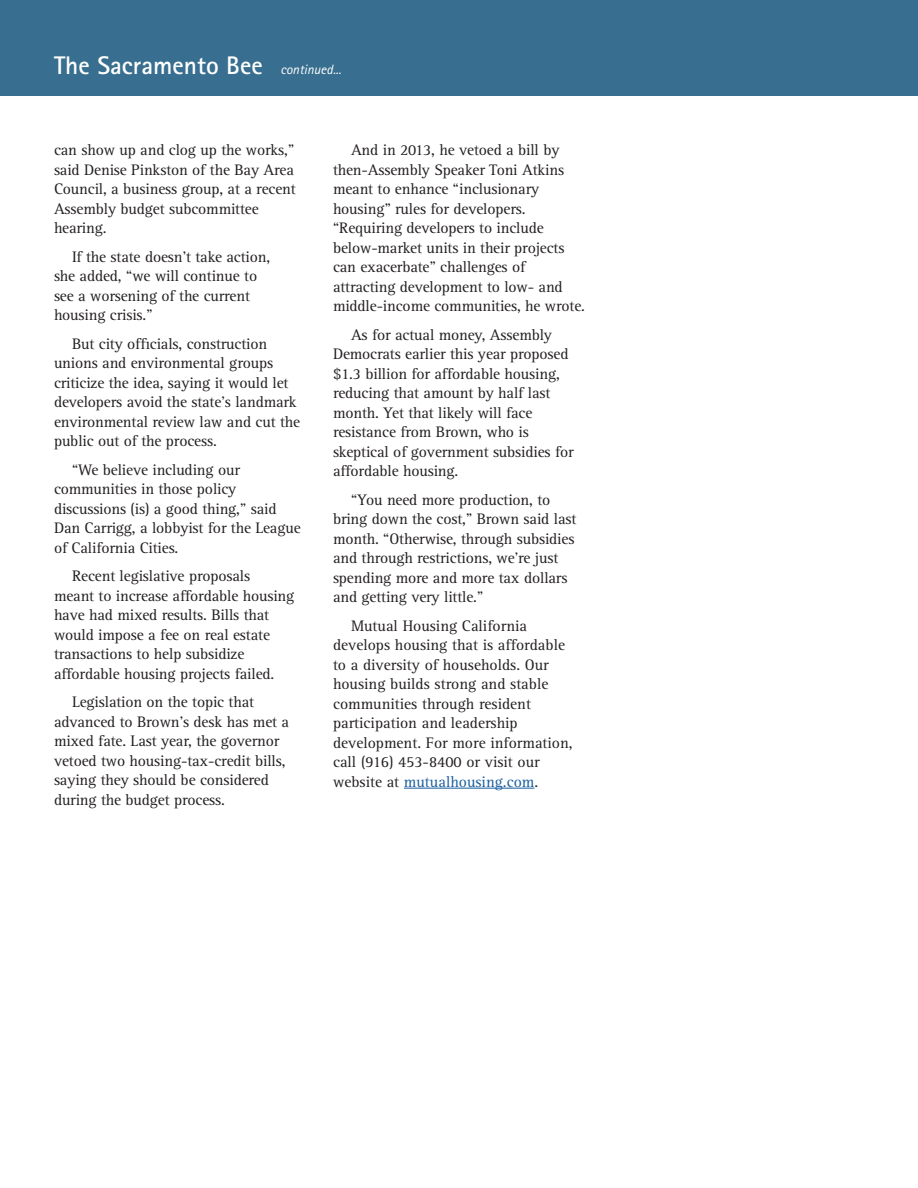
<style>
.page{position:relative;width:918px;height:1188px;background:#fff}
.page>*{position:absolute;margin:0;border:0;box-sizing:border-box;transform-origin:0 0}
.t1{font:700 25.5px "Rotis Sans Serif";color:#fff}
.t2{font:15.75px/19.5px "Rotis Serif";letter-spacing:-.01em;color:#231f20}
.t3{font:italic 13.5px "Rotis Sans Serif";color:#fff}
.s1{color:#175d9e}
</style>
<div class="page">
<div style="left:0;top:0;width:918px;height:95px;background:#386e8f"></div>
<hr style="left:404px;top:788px;width:130px;height:1px;background:#175d9e">
<p class="t1" style="left:54px;top:49px;width:210px">The Sacramento Bee</p>
<p class="t3" style="left:280px;top:62px;width:62px">continued...</p>
<p class="t2" style="left:54px;top:141px;width:243px">can show up and clog up the works,” said Denise Pinkston of the Bay Area<br>Council, a business group, at a recent<br>Assembly budget subcommittee hearing.</p>
<p class="t2" style="left:54px;top:247px;width:218px;text-indent:18px">If the state doesn’t take action, she added, “we will continue to see a worsening of the current housing crisis.”</p>
<p class="t2" style="left:54px;top:334px;width:248px;text-indent:18px">But city officials, construction unions and environmental groups criticize the idea, saying it would let developers avoid the state’s landmark environmental review law and cut the public out of the process.</p>
<p class="t2" style="left:54px;top:460px;width:248px;text-indent:18px">“We believe including our communities in those policy discussions (is) a good thing,” said<br>Dan Carrigg, a lobbyist for the League of California Cities.</p>
<p class="t2" style="left:54px;top:567px;width:242px;text-indent:18px">Recent legislative proposals meant to increase affordable housing have had mixed results. Bills that would impose a fee on real estate transactions to help subsidize affordable housing projects failed.</p>
<p class="t2" style="left:54px;top:693px;width:237px;text-indent:18px">Legislation on the topic that advanced to Brown’s desk has met a mixed fate. Last year, the governor vetoed two housing-tax-credit bills, saying they should be considered during the budget process.</p>
<p class="t2" style="left:333px;top:141px;width:254px;text-indent:18px">And in 2013, he vetoed a bill by then-Assembly Speaker Toni Atkins meant to enhance “inclusionary housing” rules for developers. “Requiring developers to include below-market units in their projects can exacerbate” challenges of attracting development to low- and middle-income communities, he wrote.</p>
<p class="t2" style="left:333px;top:325px;width:242px;text-indent:18px">As for actual money, Assembly<br>Democrats earlier this year proposed $1.3 billion for affordable housing, reducing that amount by half last month. Yet that likely will face resistance from Brown, who is skeptical of government subsidies for affordable housing.</p>
<p class="t2" style="left:333px;top:490px;width:245px;text-indent:18px">“You need more production, to bring down the cost,” Brown said last month. “Otherwise, through subsidies and through restrictions, we’re just spending more and more tax dollars and getting very little.”</p>
<p class="t2" style="left:333px;top:616px;width:241px;text-indent:18px">Mutual Housing California develops housing that is affordable to a diversity of households. Our housing builds strong and stable communities through resident participation and leadership development. For more information, call (916) 453-8400 or visit our website at <span class="s1">mutualhousing.com</span>.</p>
</div>
